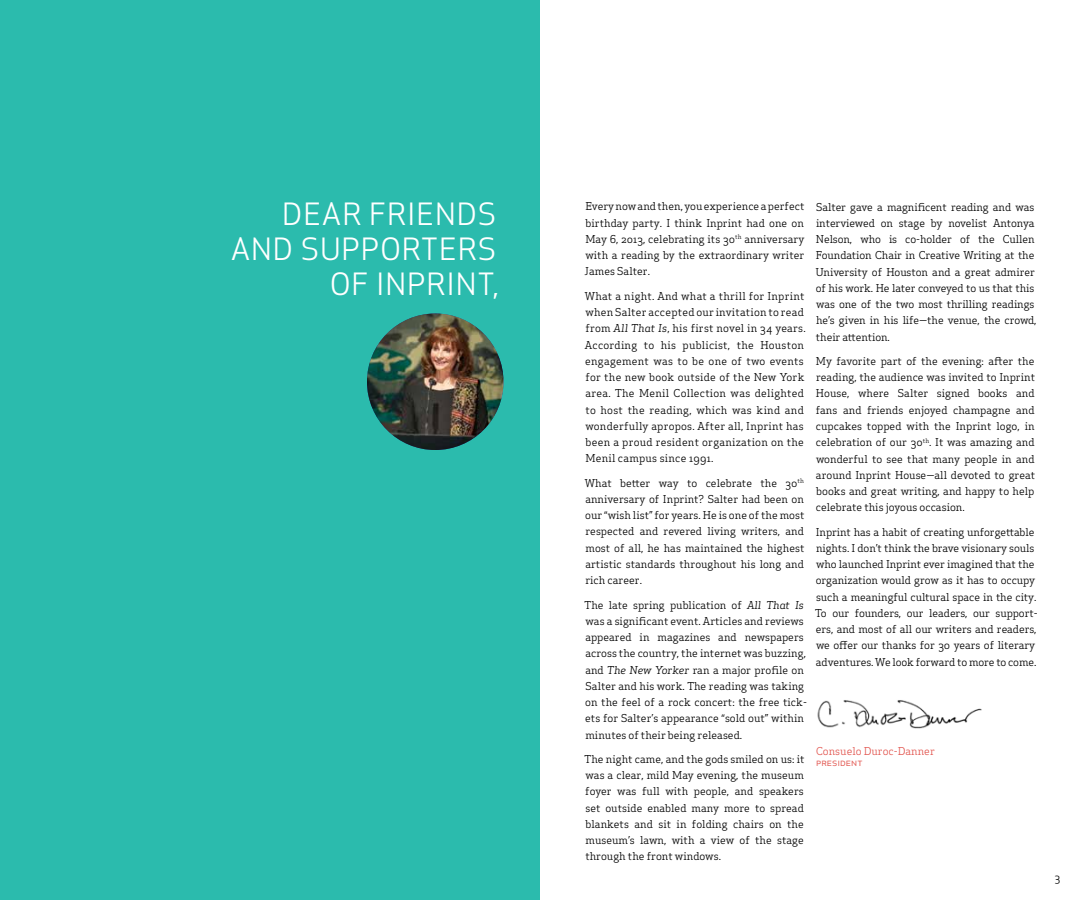
<style>
.page{position:relative;width:1080px;height:900px;background:#fff}
.page>*{position:absolute;margin:0;border:0;box-sizing:border-box;transform-origin:0 0}
.t1{font:30px/35px "Apex New";letter-spacing:.05em;color:#fff;text-align:right}
.t2{font:10.62px/16.2px "Apex Serif";color:#000;text-align:justify}
.t3{font:10.62px/16.2px "Apex Serif";letter-spacing:.02em;color:#000}
.t4{font:10.62px "Apex Serif";color:#e2554f}
.t5{font:10.62px "Apex New PS Book Caps";color:#e2554f}
.t6{font:10.62px "Apex New PS Book Oldstyle";color:#000}
.s1{font-style:italic}
</style>
<div class="page">
<div style="left:0;top:0;width:540px;height:900px;background:#2bbbad"></div>
<img style="left:817px;top:700px;width:165px;height:29px">
<img style="left:367px;top:313px;width:136px;height:137px;border-radius:68px">
<h1 class="t1" style="left:231px;top:197px;width:269px">DEAR FRIENDS<br>AND SUPPORTERS<br>OF INPRINT,</h1>
<p class="t2" style="left:585px;top:198px;width:221px">Every now and then, you experience a perfect birthday party. I think Inprint had one on May 6, 2013, celebrating its 30<sup>th</sup> anniversary with a reading by the extraordinary writer James Salter.</p>
<p class="t3" style="left:585px;top:288px;width:222px">What a night. And what a thrill for Inprint when Salter accepted our invitation to read from <span class="s1">All That Is</span>, his first novel in 34 years.<br>According to his publicist, the Houston engagement was to be one of two events for the new book outside of the New York area. The Menil Collection was delighted to host the reading, which was kind and wonderfully apropos. After all, Inprint has been a proud resident organization on the Menil campus since 1991.</p>
<p class="t2" style="left:585px;top:475px;width:221px">What better way to celebrate the 30<sup>th </sup>anniversary of Inprint? Salter had been on our “wish list” for years. He is one of the most respected and revered living writers, and most of all, he has maintained the highest artistic standards throughout his long and rich career.</p>
<p class="t2" style="left:585px;top:596px;width:224px;text-align:left">The late spring publication of <span class="s1">All That Is </span>was a significant event. Articles and reviews appeared in magazines and newspapers across the country, the internet was buzzing, and <span class="s1">The New Yorker</span> ran a major profile on Salter and his work. The reading was taking on the feel of a rock concert: the free tick&shy;ets for Salter’s appearance “sold out” within minutes of their being released.</p>
<p class="t2" style="left:585px;top:751px;width:221px">The night came, and the gods smiled on us: it was a clear, mild May evening, the museum foyer was full with people, and speakers set outside enabled many more to spread blankets and sit in folding chairs on the museum’s lawn, with a view of the stage through the front windows.</p>
<p class="t2" style="left:816px;top:199px;width:222px;text-align:left">Salter gave a magnificent reading and was interviewed on stage by novelist Antonya Nelson, who is co-holder of the Cullen Foundation Chair in Creative Writing at the University of Houston and a great admirer of his work. He later conveyed to us that this was one of the two most thrilling readings he’s given in his life—the venue, the crowd, their attention.</p>
<p class="t2" style="left:816px;top:353px;width:221px">My favorite part of the evening: after the reading, the audience was invited to Inprint House, where Salter signed books and fans and friends enjoyed champagne and cupcakes topped with the Inprint logo, in celebration of our 30<sup>th</sup>. It was amazing and wonderful to see that many people in and around Inprint House—all devoted to great books and great writing, and happy to help celebrate this joyous occasion.</p>
<p class="t2" style="left:815px;top:524px;width:224px;text-align:left">Inprint has a habit of creating unforgettable nights. I don’t think the brave visionary souls who launched Inprint ever imagined that the organization would grow as it has to occupy such a meaningful cultural space in the city.<br>To our founders, our leaders, our support&shy;ers, and most of all our writers and readers, we offer our thanks for 30 years of literary adventures. We look forward to more to come.</p>
<p class="t4" style="left:816px;top:744px;width:120px">Consuelo Duroc-Danner</p>
<p class="t5" style="left:816px;top:756px;width:48px">president</p>
<p class="t6" style="left:1055px;top:872px;width:7px">3</p>
</div>
